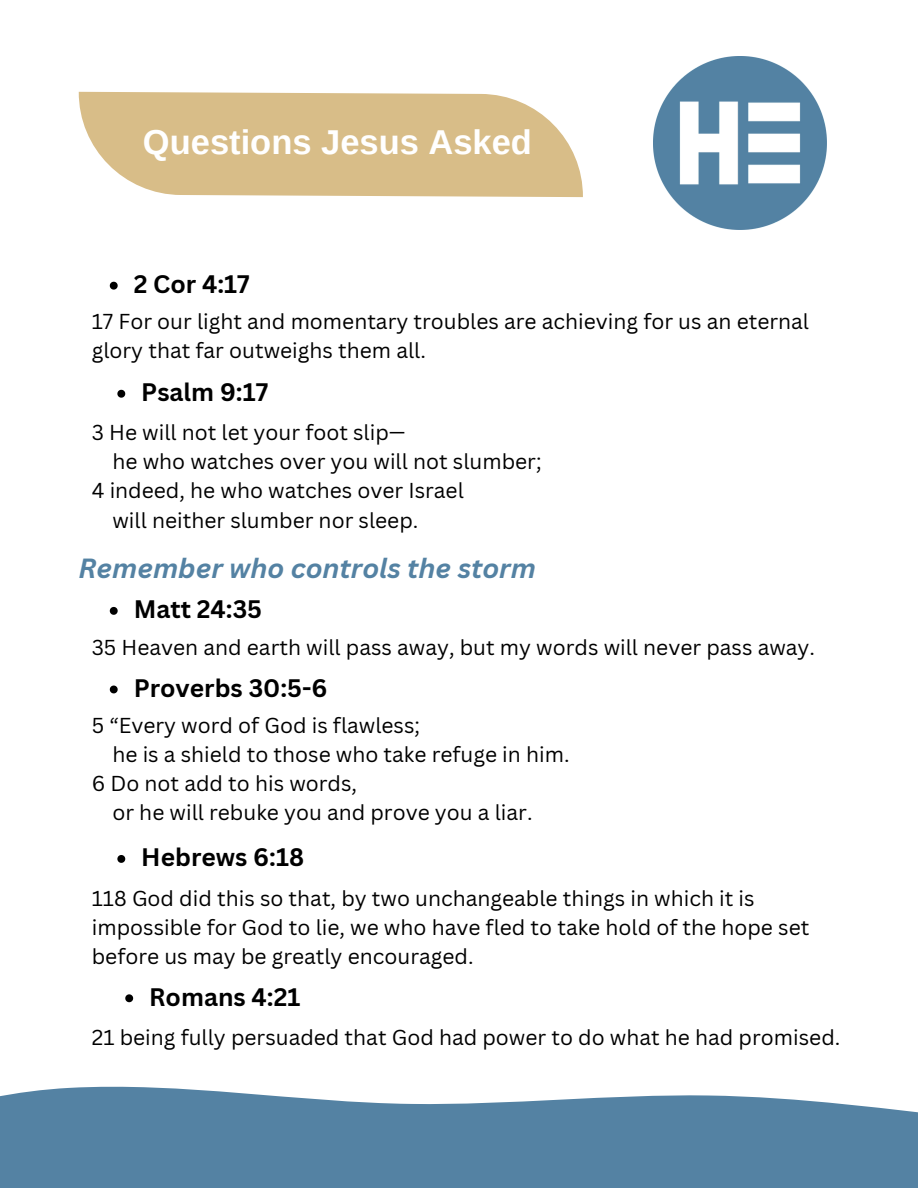
<style>
.page{position:relative;width:918px;height:1188px;background:#fff}
.page>*{position:absolute;margin:0;border:0;box-sizing:border-box;transform-origin:0 0}
.t1{font:700 34.5px "Arimo";color:#fff}
.t2{font:italic 700 27px "Canva Sans";color:#5482a3}
.t3{font:700 24.6px "Canva Sans";color:#000}
.t4{font:21px/29.2px "Canva Sans";color:#000}
</style>
<div class="page">
<svg style="left:78px;top:92px;width:505px;height:105px;background:#dcc494"></svg>
<img style="left:654px;top:57px;width:172px;height:172px">
<svg style="left:0;top:1086px;width:918px;height:102px;background:#6790ad"></svg>
<svg style="left:110px;top:282px;width:8px;height:8px"></svg>
<svg style="left:117px;top:390px;width:8px;height:8px"></svg>
<svg style="left:110px;top:607px;width:8px;height:8px"></svg>
<svg style="left:110px;top:686px;width:8px;height:7px"></svg>
<svg style="left:117px;top:855px;width:8px;height:8px"></svg>
<svg style="left:125px;top:994px;width:8px;height:8px"></svg>
<p class="t1" style="left:143px;top:123px;width:391px">Questions Jesus Asked</p>
<p class="t3" style="left:134px;top:267px;width:118px">2 Cor 4:17</p>
<h1 class="t4" style="left:92px;top:306px;width:719px">17 For our light and momentary troubles are achieving for us an eternal glory that far outweighs them all.</h1>
<p class="t3" style="left:141px;top:375px;width:128px">Psalm 9:17</p>
<p class="t4" style="left:92px;top:417px;width:315px">3 He will not let your foot slip—</p>
<p class="t4" style="left:112px;top:446px;width:431px">he who watches over you will not slumber;</p>
<p class="t4" style="left:92px;top:476px;width:374px">4 indeed, he who watches over Israel</p>
<p class="t4" style="left:112px;top:505px;width:307px">will neither slumber nor sleep.</p>
<p class="t2" style="left:78px;top:550px;width:459px">Remember who controls the storm</p>
<p class="t3" style="left:134px;top:592px;width:130px">Matt 24:35</p>
<h2 class="t4" style="left:92px;top:632px;width:725px">35 Heaven and earth will pass away, but my words will never pass away.</h2>
<p class="t3" style="left:134px;top:671px;width:195px">Proverbs 30:5-6</p>
<p class="t4" style="left:92px;top:710px;width:330px">5 “Every word of God is flawless;</p>
<p class="t4" style="left:112px;top:739px;width:459px">he is a shield to those who take refuge in him.</p>
<p class="t4" style="left:92px;top:768px;width:267px">6 Do not add to his words,</p>
<p class="t4" style="left:112px;top:798px;width:422px">or he will rebuke you and prove you a liar.</p>
<p class="t3" style="left:141px;top:840px;width:164px">Hebrews 6:18</p>
<p class="t4" style="left:92px;top:883px;width:719px">118 God did this so that, by two unchangeable things in which it is impossible for God to lie, we who have fled to take hold of the hope set before us may be greatly encouraged.</p>
<p class="t3" style="left:149px;top:979px;width:153px">Romans 4:21</p>
<p class="t4" style="left:92px;top:1022px;width:750px">21 being fully persuaded that God had power to do what he had promised.</p>
</div>
